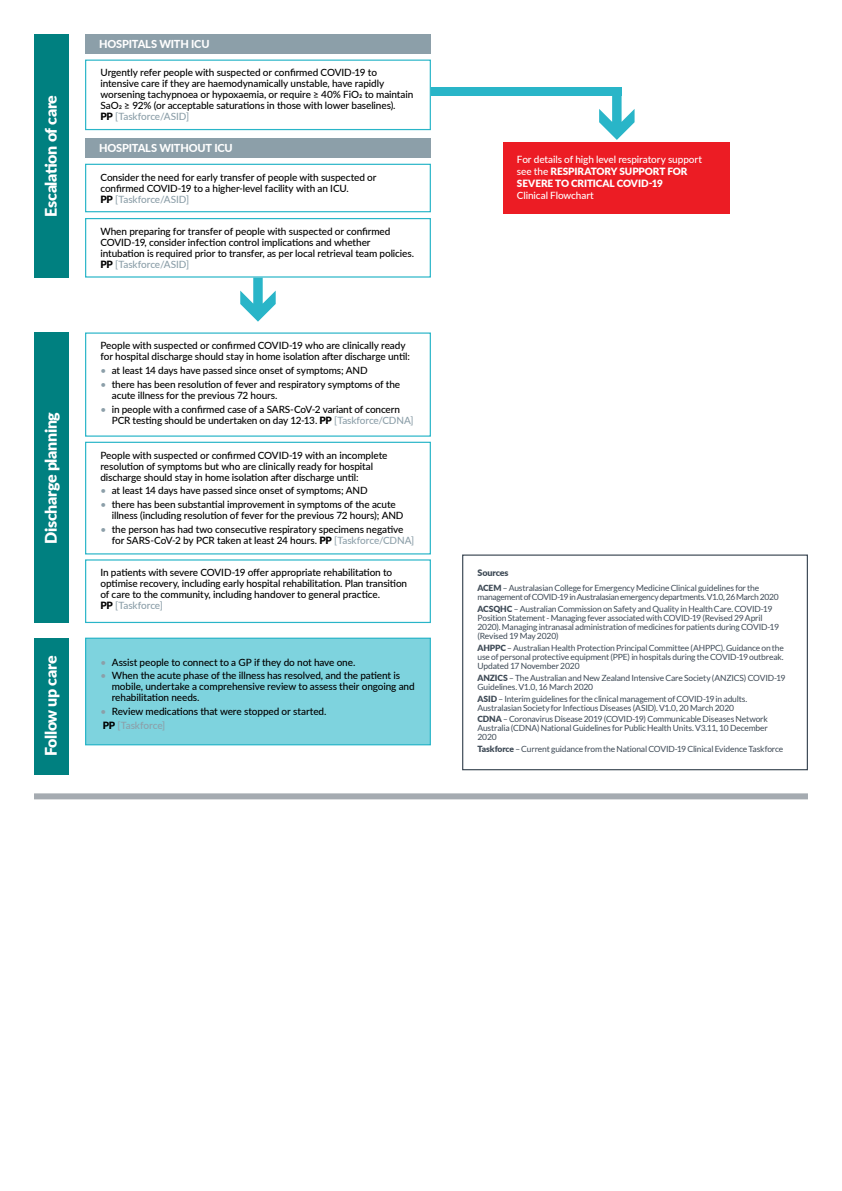
<style>
.page{position:relative;width:842px;height:1191px;background:#fff}
.page>*{position:absolute;margin:0;border:0;box-sizing:border-box;transform-origin:0 0}
.t1{font:900 16px "Lato";letter-spacing:-.02em;color:#fff}
.t2{font:800 11px "Lato";letter-spacing:-.02em;color:#fff}
.t3{font:500 10px/11px "Lato";letter-spacing:-.01em;color:#000}
.t4{font:500 10px/12px "Lato";letter-spacing:-.01em;color:#fff}
.t5{font:900 9px "Lato";letter-spacing:-.015em;color:#3e4a56}
.t6{font:8.5px/9px "Lato";letter-spacing:-.02em;color:#3e4a56}
.s1{font-weight:900}
.s2{color:#8c9fa9}
</style>
<div class="page">
<div style="left:34px;top:332px;width:34px;height:291px;background:#008080"></div>
<div style="left:85px;top:442px;width:346px;height:112px;border:1px solid #29b5c8"></div>
<div style="left:34px;top:793px;width:774px;height:6px;background:#a5abb1"></div>
<div style="left:462px;top:554px;width:346px;height:216px;border:1px solid #3e4a56"></div>
<div style="left:85px;top:559px;width:346px;height:64px;border:1px solid #29b5c8"></div>
<div style="left:86px;top:638px;width:344px;height:107px;background:#7ed3de"></div>
<div style="left:85px;top:637px;width:346px;height:108px;border:1px solid #29b5c8"></div>
<div style="left:34px;top:637px;width:34px;height:137px;background:#008080"></div>
<div style="left:503px;top:142px;width:227px;height:71px;background:#ec1c24"></div>
<div style="left:34px;top:34px;width:34px;height:243px;background:#008080"></div>
<div style="left:85px;top:34px;width:346px;height:20px;background:#8c9fa9"></div>
<div style="left:85px;top:60px;width:346px;height:70px;border:1px solid #29b5c8"></div>
<div style="left:85px;top:138px;width:346px;height:20px;background:#8c9fa9"></div>
<div style="left:85px;top:164px;width:346px;height:48px;border:1px solid #29b5c8"></div>
<div style="left:85px;top:218px;width:346px;height:59px;border:1px solid #29b5c8"></div>
<svg style="left:599px;top:96px;width:35px;height:44px"></svg>
<div style="left:431px;top:88px;width:190px;height:8px;background:#29b5c8"></div>
<svg style="left:240px;top:277px;width:36px;height:45px"></svg>
<h1 class="t1" style="left:39px;top:217px;width:123px;rotate:-90deg">Escalation of care</h1>
<h1 class="t1" style="left:39px;top:543px;width:133px;rotate:-90deg">Discharge planning</h1>
<h1 class="t1" style="left:39px;top:756px;width:102px;rotate:-90deg">Follow up care</h1>
<p class="t2" style="left:99px;top:36px;width:112px">HOSPITALS WITH ICU</p>
<p class="t3" style="left:100px;top:67px;width:314px">Urgently refer people with suspected or confirmed COVID-19 to intensive care if they are haemodynamically unstable, have rapidly worsening tachypnoea or hypoxaemia, or require ≥ 40% FiO2 to maintain SaO2 ≥ 92% (or acceptable saturations in those with lower baselines).<br><span class="s1">PP</span> <span class="s2">[Taskforce/ASID]</span></p>
<p class="t2" style="left:99px;top:140px;width:135px">HOSPITALS WITHOUT ICU</p>
<p class="t3" style="left:100px;top:171px;width:278px">Consider the need for early transfer of people with suspected or confirmed COVID-19 to a higher-level facility with an ICU.<br><span class="s1">PP</span> <span class="s2">[Taskforce/ASID]</span></p>
<p class="t3" style="left:100px;top:225px;width:315px">When preparing for transfer of people with suspected or confirmed COVID-19, consider infection control implications and whether intubation is required prior to transfer, as per local retrieval team policies.<br><span class="s1">PP</span> <span class="s2">[Taskforce/ASID]</span></p>
<p class="t3" style="left:100px;top:340px;width:311px">People with suspected or confirmed COVID-19 who are clinically ready for hospital discharge should stay in home isolation after discharge until:</p>
<p class="t3" style="left:100px;top:365px;width:269px"><span class="s2">•</span> at least 14 days have passed since onset of symptoms; AND</p>
<p class="t3" style="left:112px;top:378px;width:290px;text-indent:-11px"><span class="s2">•</span> there has been resolution of fever and respiratory symptoms of the acute illness for the previous 72 hours.</p>
<p class="t3" style="left:112px;top:403px;width:303px;text-indent:-11px"><span class="s2">•</span> in people with a confirmed case of a SARS-CoV-2 variant of concern<br>PCR testing should be undertaken on day 12-13. <span class="s1">PP</span> <span class="s2">[Taskforce/CDNA]</span></p>
<p class="t3" style="left:100px;top:449px;width:288px">People with suspected or confirmed COVID-19 with an incomplete resolution of symptoms but who are clinically ready for hospital discharge should stay in home isolation after discharge until:</p>
<p class="t3" style="left:100px;top:485px;width:269px"><span class="s2">•</span> at least 14 days have passed since onset of symptoms; AND</p>
<p class="t3" style="left:112px;top:499px;width:293px;text-indent:-11px"><span class="s2">•</span> there has been substantial improvement in symptoms of the acute illness (including resolution of fever for the previous 72 hours); AND</p>
<p class="t3" style="left:112px;top:523px;width:304px;text-indent:-11px"><span class="s2">•</span> the person has had two consecutive respiratory specimens negative for SARS-CoV-2 by PCR taken at least 24 hours. <span class="s1">PP</span> <span class="s2">[Taskforce/CDNA]</span></p>
<p class="t3" style="left:100px;top:567px;width:308px">In patients with severe COVID-19 offer appropriate rehabilitation to optimise recovery, including early hospital rehabilitation. Plan transition of care to the community, including handover to general practice.<br><span class="s1">PP</span> <span class="s2">[Taskforce]</span></p>
<p class="t3" style="left:100px;top:656px;width:256px"><span class="s2">•</span> Assist people to connect to a GP if they do not have one.</p>
<p class="t3" style="left:112px;top:670px;width:305px;text-indent:-11px"><span class="s2">•</span> When the acute phase of the illness has resolved, and the patient is mobile, undertake a comprehensive review to assess their ongoing and rehabilitation needs.</p>
<p class="t3" style="left:100px;top:704px;width:228px;line-height:13.8px"><span class="s2">•</span> Review medications that were stopped or started.<br><span class="s1">PP</span> <span class="s2">[Taskforce]</span></p>
<p class="t4" style="left:517px;top:153px;width:187px">For details of high level respiratory support see the <span class="s1">RESPIRATORY SUPPORT FOR<br>SEVERE TO CRITICAL COVID-19</span></p>
<p class="t4" style="left:517px;top:189px;width:78px">Clinical Flowchart</p>
<p class="t5" style="left:477px;top:566px;width:33px">Sources</p>
<p class="t6" style="left:477px;top:583px;width:303px"><span class="s1">ACEM</span> – Australasian College for Emergency Medicine Clinical guidelines for the management of COVID-19 in Australasian emergency departments. V1.0, 26 March 2020</p>
<p class="t6" style="left:477px;top:604px;width:303px"><span class="s1">ACSQHC</span> – Australian Commission on Safety and Quality in Health Care. COVID-19<br>Position Statement - Managing fever associated with COVID-19 (Revised 29 April 2020). Managing intranasal administration of medicines for patients during COVID-19 (Revised 19 May 2020)</p>
<p class="t6" style="left:477px;top:643px;width:308px;text-align:justify"><span class="s1">AHPPC</span> – Australian Health Protection Principal Committee (AHPPC). Guidance on the use of personal protective equipment (PPE) in hospitals during the COVID-19 outbreak.<br>Updated 17 November 2020</p>
<p class="t6" style="left:477px;top:673px;width:310px"><span class="s1">ANZICS</span> – The Australian and New Zealand Intensive Care Society (ANZICS) COVID-19<br>Guidelines. V1.0, 16 March 2020</p>
<p class="t6" style="left:477px;top:694px;width:271px"><span class="s1">ASID</span> – Interim guidelines for the clinical management of COVID-19 in adults.<br>Australasian Society for Infectious Diseases (ASID). V1.0, 20 March 2020</p>
<p class="t6" style="left:477px;top:714px;width:292px;text-align:justify"><span class="s1">CDNA</span> – Coronavirus Disease 2019 (COVID-19) Communicable Diseases Network Australia (CDNA) National Guidelines for Public Health Units. V3.11, 10 December 2020</p>
<p class="t6" style="left:477px;top:744px;width:307px"><span class="s1">Taskforce</span> – Current guidance from the National COVID-19 Clinical Evidence Taskforce</p>
</div>
